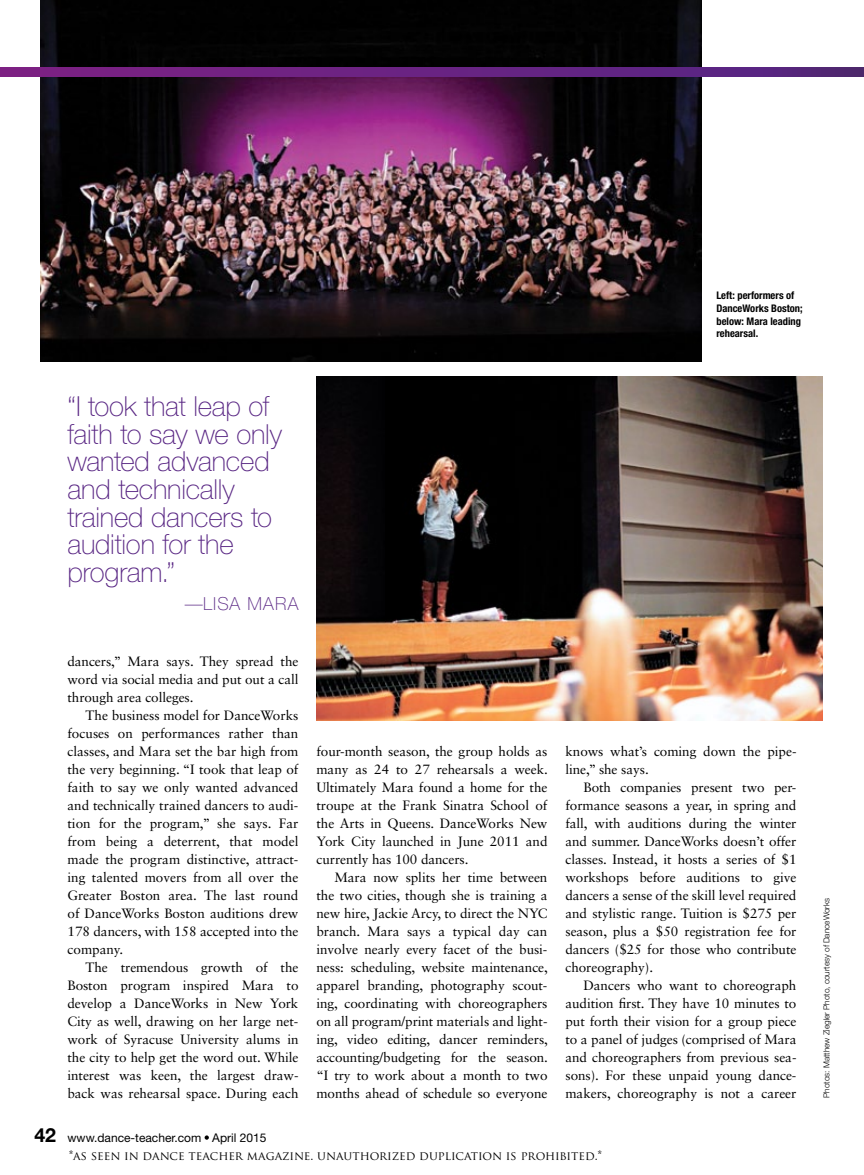
<style>
.page{position:relative;width:864px;height:1175px;background:#fff}
.page>*{position:absolute;margin:0;border:0;box-sizing:border-box;transform-origin:0 0}
.t1{font:100 27.75px/27.8px "Helvetica Neue";letter-spacing:-.005em;color:#582583}
.t2{font:100 18px "Helvetica Neue";color:#582583}
.t3{font:13.5px/18px "Sabon LT Std";letter-spacing:-.005em;color:#000;text-align:justify}
.t4{font:12px "Trajan Pro";color:#000}
.t5{font:12px "Helvetica Neue";color:#000}
.t6{font:700 condensed 10.5px/12.6px "Helvetica Neue";color:#000}
.t7{font:300 8.25px "Helvetica Neue";letter-spacing:-.005em;color:#000}
.s1{font-weight:700;font-size:19.5px}
</style>
<div class="page">
<svg style="left:205px;top:1135px;width:4px;height:4px"></svg>
<img style="left:316px;top:377px;width:507px;height:343px">
<img style="left:40px;top:0;width:661px;height:361px">
<div style="left:49px;top:377px;width:268px;height:252px;background:#fff"></div>
<svg style="left:0;top:68px;width:864px;height:8px;background:#682381"></svg>
<p class="t6" style="left:716px;top:289px;width:88px">Left: performers of<br>DanceWorks Boston; below: Mara leading rehearsal.</p>
<h1 class="t1" style="left:68px;top:392px;width:216px">“I took that leap of faith to say we only wanted advanced and technically trained dancers to audition for the program.”</h1>
<h2 class="t2" style="left:185px;top:593px;width:114px">—Li sa Mara</h2>
<p class="t3" style="left:68px;top:652px;width:233px">dancers,” Mara says. They spread the word via social media and put out a call through area colleges.</p>
<p class="t3" style="left:68px;top:706px;width:233px;text-indent:18px">The business model for DanceWorks focuses on performances rather than classes, and Mara set the bar high from the very beginning. “I took that leap of faith to say we only wanted advanced and technically trained dancers to audi&shy;tion for the program,” she says. Far from being a deterrent, that model made the program distinctive, attract&shy;ing talented movers from all over the Greater Boston area. The last round of DanceWorks Boston auditions drew 178 dancers, with 158 accepted into the company.</p>
<p class="t3" style="left:68px;top:958px;width:233px;text-indent:18px">The tremendous growth of the Boston program inspired Mara to develop a DanceWorks in New York City as well, drawing on her large net&shy;work of Syracuse University alums in the city to help get the word out. While interest was keen, the largest draw&shy;back was rehearsal space. During each</p>
<p class="t5" style="left:34px;top:1130px;width:233px"><span class="s1">42</span> www.dance-teacher.com April 2015</p>
<p class="t3" style="left:316px;top:742px;width:233px">four-month season, the group holds as many as 24 to 27 rehearsals a week.<br>Ultimately Mara found a home for the troupe at the Frank Sinatra School of the Arts in Queens. DanceWorks New York City launched in June 2011 and currently has 100 dancers.</p>
<p class="t3" style="left:316px;top:868px;width:233px;text-indent:18px">Mara now splits her time between the two cities, though she is training a new hire, Jackie Arcy, to direct the NYC branch. Mara says a typical day can involve nearly every facet of the busi&shy;ness: scheduling, website maintenance, apparel branding, photography scout&shy;ing, coordinating with choreographers on all program/print materials and light&shy;ing, video editing, dancer reminders, accounting/budgeting for the season. “I try to work about a month to two months ahead of schedule so everyone</p>
<p class="t3" style="left:565px;top:742px;width:233px">knows what’s coming down the pipe&shy;line,” she says.</p>
<p class="t3" style="left:565px;top:778px;width:233px;text-indent:18px">Both companies present two per&shy;formance seasons a year, in spring and fall, with auditions during the winter and summer. DanceWorks doesn’t offer classes. Instead, it hosts a series of $1 workshops before auditions to give dancers a sense of the skill level required and stylistic range. Tuition is $275 per season, plus a $50 registration fee for dancers ($25 for those who contribute choreography).</p>
<p class="t3" style="left:565px;top:976px;width:233px;text-indent:18px">Dancers who want to choreograph audition first. They have 10 minutes to put forth their vision for a group piece to a panel of judges (comprised of Mara and choreographers from previous sea&shy;sons). For these unpaid young dance&shy;makers, choreography is not a career</p>
<p class="t4" style="left:69px;top:1148px;width:534px">*AS SEEN IN DANCE TEACHER MAGAZINE. UNAUTHORIZED DUPLICATION IS PROHIBITED.*</p>
<p class="t7" style="left:821px;top:1097px;width:201px;rotate:-90deg">Photos: Matthew Ziegler Photo, courtesy of DanceWorks</p>
</div>
